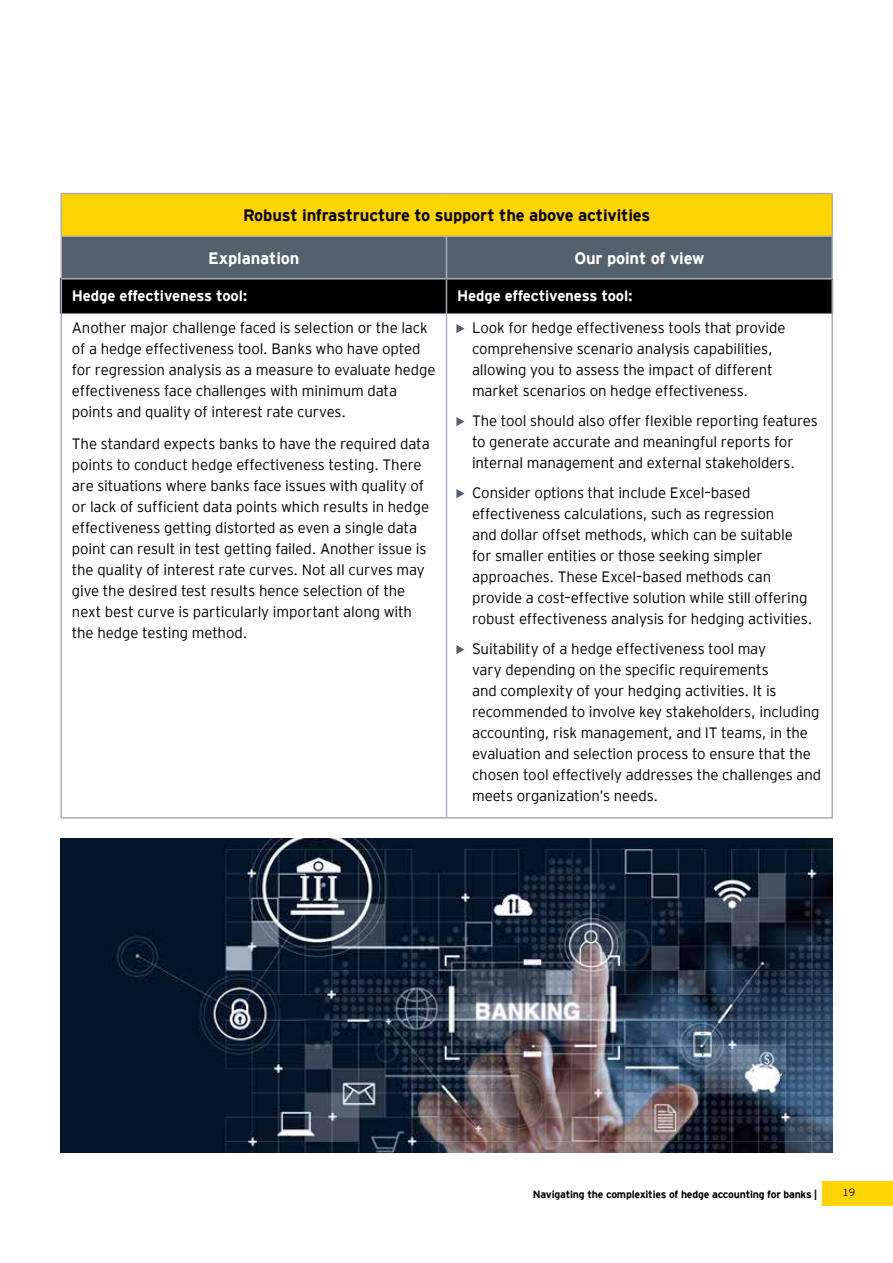
<style>
.page{position:relative;width:893px;height:1263px;background:#fff}
.page>*{position:absolute;margin:0;border:0;box-sizing:border-box;transform-origin:0 0}
.t1{font:700 16.5px "EY Interstate";letter-spacing:-.01em;color:#000}
.t2{font:700 16.5px "EY Interstate";letter-spacing:-.01em;color:#fff}
.t3{font:300 15px/21px "EY Interstate";letter-spacing:-.01em;color:#000}
.t4{font:700 15px "EY Interstate";letter-spacing:-.01em;color:#fff}
.t5{font:700 10.5px "EY Interstate";letter-spacing:-.02em;color:#000}
.t6{font:300 10.5px "EY Interstate";color:#000}
.s1{font-size:12px;color:#54606b}
</style>
<div class="page">
<div style="left:822px;top:1181px;width:71px;height:24px;background:#ffd400"></div>
<div style="left:61px;top:194px;width:771px;height:42px;background:#ffd400"></div>
<svg style="left:60px;top:236px;width:771px;height:78px;background:#30373d"></svg>
<hr style="left:61px;top:193px;width:385px;height:1px;background:#a7afb5">
<hr style="left:61px;top:194px;width:1px;height:41px;background:#a7afb5">
<hr style="left:446px;top:193px;width:387px;height:1px;background:#a7afb5">
<hr style="left:831px;top:194px;width:2px;height:41px;background:#a7afb5">
<hr style="left:61px;top:279px;width:1px;height:538px;background:#a7afb5">
<hr style="left:446px;top:279px;width:1px;height:538px;background:#a7afb5">
<hr style="left:831px;top:279px;width:2px;height:538px;background:#a7afb5">
<hr style="left:61px;top:817px;width:385px;height:2px;background:#a7afb5">
<hr style="left:446px;top:817px;width:387px;height:2px;background:#a7afb5">
<hr style="left:61px;top:235px;width:385px;height:2px;background:#a7afb5">
<hr style="left:61px;top:237px;width:1px;height:41px;background:#a7afb5">
<hr style="left:446px;top:235px;width:387px;height:2px;background:#a7afb5">
<hr style="left:446px;top:237px;width:1px;height:41px;background:#a7afb5">
<hr style="left:831px;top:237px;width:2px;height:41px;background:#a7afb5">
<hr style="left:61px;top:278px;width:385px;height:1px;background:#a7afb5">
<hr style="left:446px;top:278px;width:387px;height:1px;background:#a7afb5">
<img style="left:60px;top:838px;width:773px;height:314px">
<p class="t1" style="left:243px;top:204px;width:409px">Robust infrastructure to support the above activities</p>
<p class="t2" style="left:208px;top:246px;width:93px">Explanation</p>
<p class="t2" style="left:574px;top:246px;width:132px">Our point of view</p>
<p class="t4" style="left:72px;top:285px;width:177px">Hedge effectiveness tool:</p>
<p class="t3" style="left:72px;top:316px;width:365px">Another major challenge faced is selection or the lack of a hedge effectiveness tool. Banks who have opted for regression analysis as a measure to evaluate hedge effectiveness face challenges with minimum data points and quality of interest rate curves.</p>
<p class="t3" style="left:72px;top:432px;width:359px">The standard expects banks to have the required data points to conduct hedge effectiveness testing. There are situations where banks face issues with quality of or lack of sufficient data points which results in hedge effectiveness getting distorted as even a single data point can result in test getting failed. Another issue is the quality of interest rate curves. Not all curves may give the desired test results hence selection of the next best curve is particularly important along with the hedge testing method.</p>
<p class="t4" style="left:457px;top:285px;width:177px">Hedge effectiveness tool:</p>
<p class="t3" style="left:472px;top:316px;width:315px;text-indent:-15px"><span class="s1">•</span> Look for hedge effectiveness tools that provide comprehensive scenario analysis capabilities, allowing you to assess the impact of different market scenarios on hedge effectiveness.</p>
<p class="t3" style="left:472px;top:409px;width:347px;text-indent:-15px"><span class="s1">•</span> The tool should also offer flexible reporting features to generate accurate and meaningful reports for internal management and external stakeholders.</p>
<p class="t3" style="left:472px;top:481px;width:342px;text-indent:-15px"><span class="s1">•</span> Consider options that include Excel–based effectiveness calculations, such as regression<br>and dollar offset methods, which can be suitable for smaller entities or those seeking simpler approaches. These Excel–based methods can provide a cost–effective solution while still offering robust effectiveness analysis for hedging activities.</p>
<p class="t3" style="left:472px;top:637px;width:351px;text-indent:-15px"><span class="s1">•</span> Suitability of a hedge effectiveness tool may<br>vary depending on the specific requirements<br>and complexity of your hedging activities. It is recommended to involve key stakeholders, including accounting, risk management, and IT teams, in the evaluation and selection process to ensure that the chosen tool effectively addresses the challenges and meets organization’s needs.</p>
<p class="t5" style="left:533px;top:1186px;width:286px">Navigating the complexities of hedge accounting for banks |</p>
<p class="t6" style="left:842px;top:1185px;width:14px">19</p>
</div>
